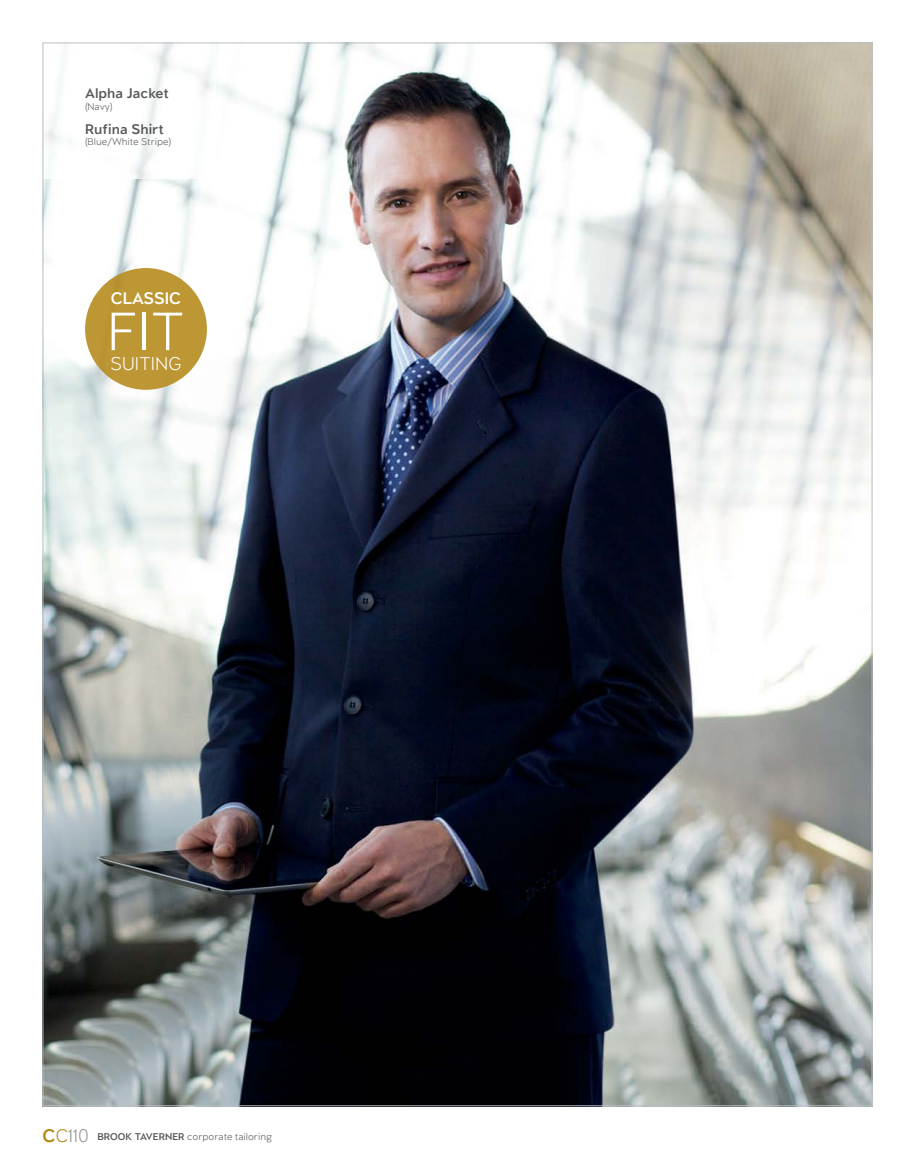
<style>
.page{position:relative;width:915px;height:1170px;background:#fff}
.page>*{position:absolute;margin:0;border:0;box-sizing:border-box;transform-origin:0 0}
.t1{font:300 57.75px "Littera Plain";color:#fff}
.t2{font:300 19.8px "Littera Plain";color:#fff}
.t3{font:500 17.85px "Littera Plain";color:#fff}
.t4{font:500 15px "Littera Plain";color:#58595b}
.t5{font:300 10.5px "Littera Plain";color:#58595b}
.s1{font-weight:500;font-size:19.5px;color:#b18611}
.s2{font-size:19.5px;color:#b18611}
.s3{font-size:19.5px;color:#939598}
.s4{font-weight:500}
</style>
<div class="page">
<img style="left:45px;top:45px;width:825px;height:1059px">
<img style="left:45px;top:45px;width:171px;height:134px">
<img style="left:85px;top:268px;width:122px;height:122px">
<h3 class="t4" style="left:85px;top:84px;width:86px">Alpha Jacket</h3>
<p class="t5" style="left:85px;top:103px;width:29px">(Navy)</p>
<h3 class="t4" style="left:85px;top:120px;width:81px">Rufina Shirt</h3>
<p class="t5" style="left:85px;top:138px;width:88px">(Blue/White Stripe)</p>
<h3 class="t3" style="left:111px;top:287px;width:72px">CLASSIC</h3>
<h1 class="t1" style="left:107px;top:312px;width:79px">FIT</h1>
<h2 class="t2" style="left:110px;top:357px;width:73px">SUITING</h2>
<p class="t5" style="left:43px;top:1133px;width:231px"><span class="s1">C</span><span class="s2">C</span><span class="s3">110</span> <span class="s4">BROOK TAVERNER</span> corporate tailoring</p>
</div>
